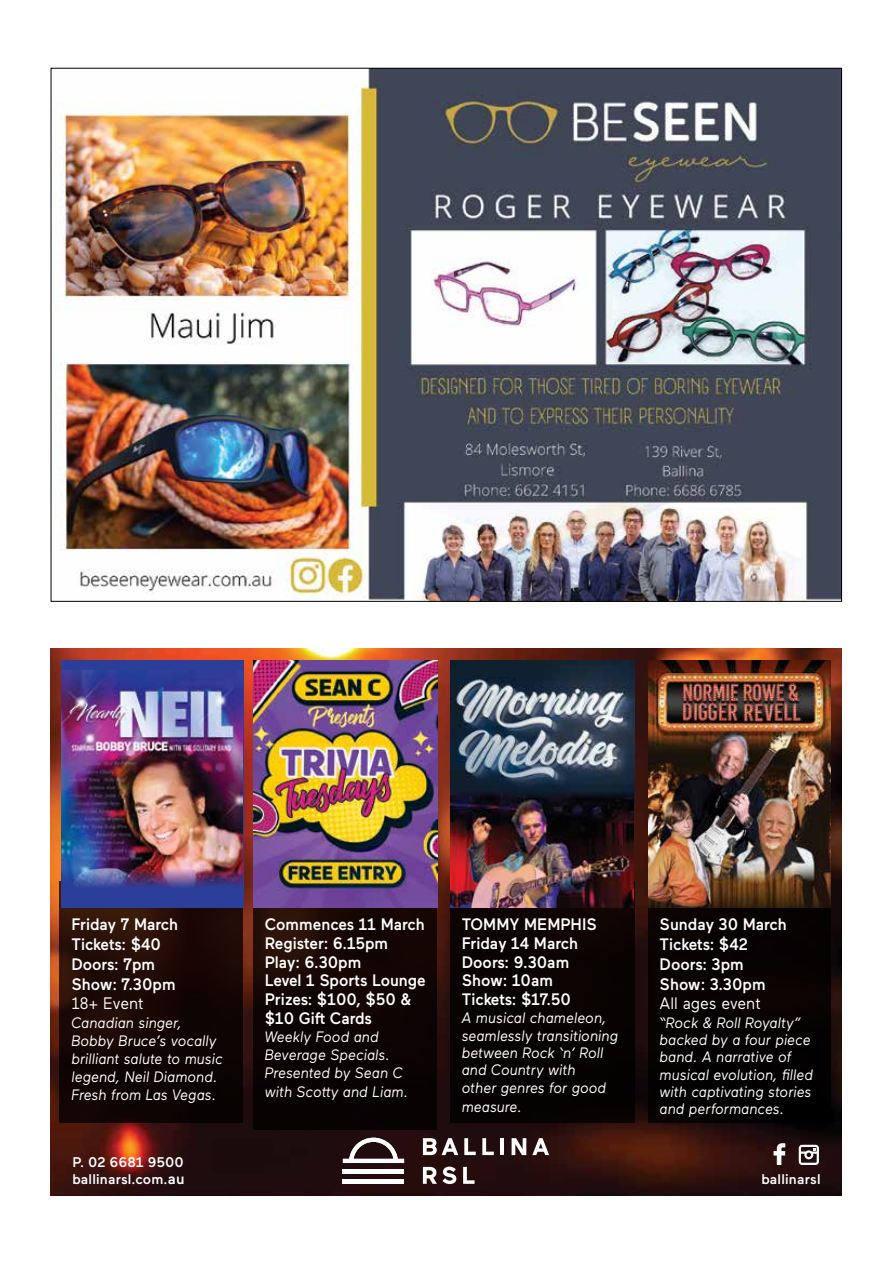
<style>
.page{position:relative;width:893px;height:1263px;background:#fff}
.page>*{position:absolute;margin:0;border:0;box-sizing:border-box;transform-origin:0 0}
.t1{font:500 16.65px/18.9px "Maax";color:#fff;scale:.95 1}
.t2{font:16.65px "Maax";color:#fff;scale:.95 1}
.t3{font:italic 15.15px/17.4px "Maax";color:#fff;scale:.95 1}
.t4{font:500 13.95px "Maax";letter-spacing:.015em;color:#fff}
.s1{font-size:15.15px}
</style>
<div class="page">
<img style="left:51px;top:648px;width:790px;height:547px">
<div style="left:450px;top:881px;width:185px;height:242px;background:#080303"></div>
<svg style="left:799px;top:1145px;width:20px;height:20px"></svg>
<svg style="left:773px;top:1143px;width:12px;height:22px"></svg>
<svg style="left:343px;top:1138px;width:61px;height:25px"></svg>
<hr style="left:343px;top:1169px;width:61px;height:4px;background:#fff">
<div style="left:343px;top:1179px;width:61px;height:5px;background:#fff"></div>
<svg style="left:423px;top:1138px;width:35px;height:17px"></svg>
<svg style="left:464px;top:1138px;width:12px;height:17px"></svg>
<svg style="left:482px;top:1138px;width:12px;height:17px"></svg>
<hr style="left:500px;top:1138px;width:4px;height:17px;background:#fff">
<svg style="left:512px;top:1138px;width:14px;height:17px"></svg>
<svg style="left:532px;top:1138px;width:17px;height:17px"></svg>
<svg style="left:423px;top:1166px;width:33px;height:18px"></svg>
<svg style="left:463px;top:1167px;width:11px;height:17px"></svg>
<div style="left:648px;top:881px;width:182px;height:242px;background:#000"></div>
<svg style="left:253px;top:907px;width:184px;height:222px;background:#110504"></svg>
<svg style="left:60px;top:881px;width:183px;height:242px;background:#180805"></svg>
<img style="left:253px;top:660px;width:184px;height:247px">
<img style="left:450px;top:660px;width:184px;height:126px">
<img style="left:450px;top:786px;width:184px;height:121px">
<img style="left:648px;top:660px;width:182px;height:247px">
<div style="left:61px;top:660px;width:182px;height:247px;background:#2b3f9a"></div>
<img style="left:61px;top:670px;width:182px;height:217px">
<img style="left:53px;top:70px;width:787px;height:529px">
<p class="t1" style="left:71px;top:913px;width:114px;line-height:20px">Friday 7 March<br>Tickets: $40<br>Doors: 7pm<br>Show: 7.30pm</p>
<p class="t2" style="left:71px;top:993px;width:78px">18+ Event</p>
<p class="t3" style="left:71px;top:1012px;width:161px;line-height:18.1px">Canadian singer,<br>Bobby Bruce’s vocally brilliant salute to music legend, Neil Diamond.<br>Fresh from Las Vegas.</p>
<p class="t4" style="left:72px;top:1153px;width:113px">P. 02 6681 9500</p>
<p class="t4" style="left:72px;top:1170px;width:114px">ballinarsl.com.<span class="s1">au</span></p>
<p class="t1" style="left:265px;top:914px;width:171px">Commences 11 March<br>Register: 6.15pm<br>Play: 6.30pm<br>Level 1 Sports Lounge<br>Prizes: $100, $50 &amp; $10 Gift Cards</p>
<p class="t3" style="left:265px;top:1027px;width:152px;line-height:18.3px">Weekly Food and<br>Beverage Specials.<br>Presented by Sean C with Scotty and Liam.</p>
<p class="t1" style="left:462px;top:914px;width:144px">TOMMY MEMPHIS<br>Friday 14 March<br>Doors: 9.30am<br>Show: 10am<br>Tickets: $17.50</p>
<p class="t3" style="left:462px;top:1009px;width:166px">A musical chameleon, seamlessly transitioning between Rock ‘n’ Roll and Country with<br>other genres for good</p>
<p class="t3" style="left:462px;top:1097px;width:65px">measure.</p>
<p class="t1" style="left:660px;top:913px;width:136px;line-height:20px">Sunday 30 March<br>Tickets: $42<br>Doors: 3pm<br>Show: 3.30pm</p>
<p class="t2" style="left:660px;top:993px;width:108px">All ages event</p>
<p class="t3" style="left:660px;top:1013px;width:163px">“Rock &amp; Roll Royalty” backed by a four piece band. A narrative of musical evolution, filled with captivating stories and performances.</p>
<p class="t4" style="left:761px;top:1170px;width:61px">ballinarsl</p>
</div>
